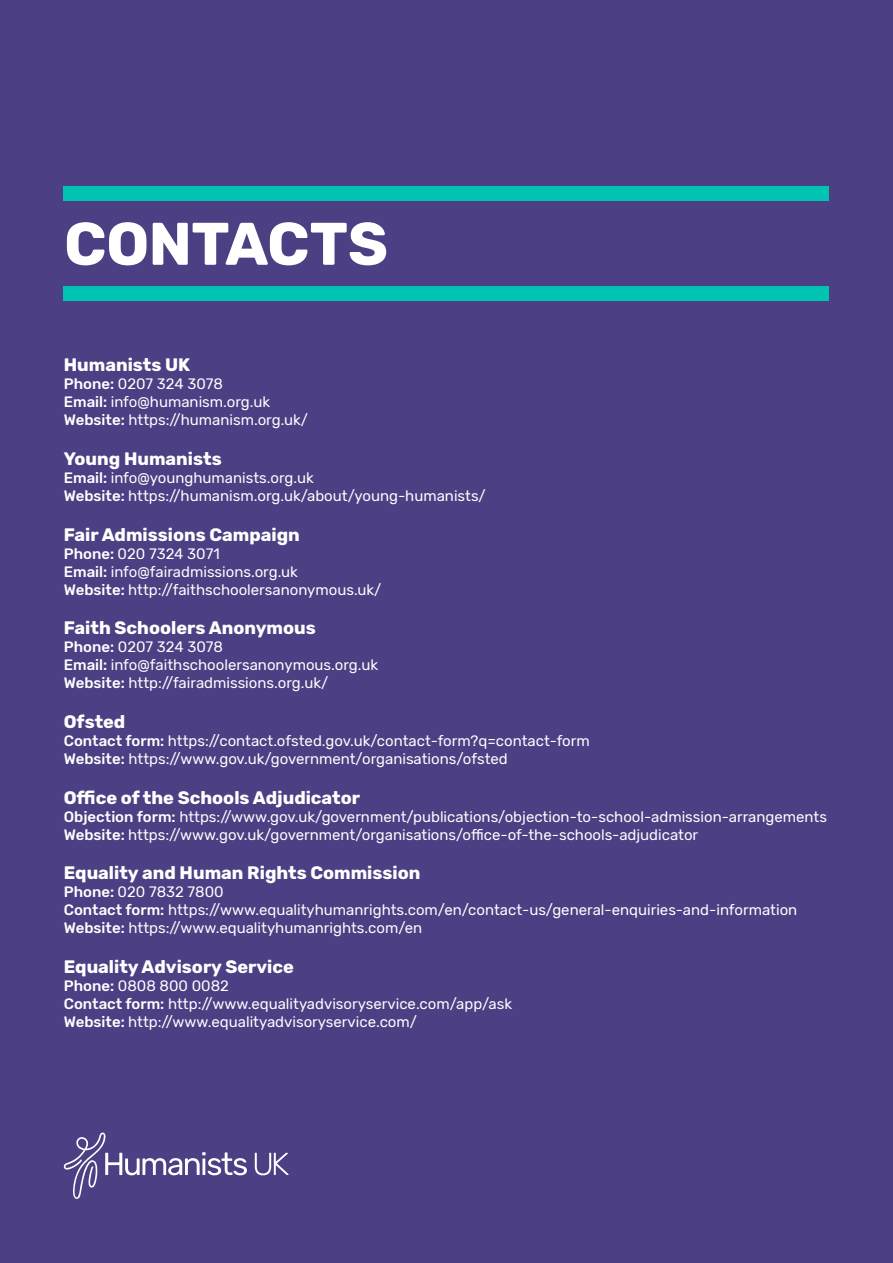
<style>
.page{position:relative;width:893px;height:1263px;background:#4c3f83}
.page>*{position:absolute;margin:0;border:0;box-sizing:border-box;transform-origin:0 0}
.t1{font:700 60px "Rubik";letter-spacing:-.005em;color:#fff}
.t2{font:700 18px "Rubik";color:#fff}
.t3{font:15px/18px "Rubik";color:#fff}
.s1{font-weight:500}
</style>
<div class="page">
<div style="left:64px;top:186px;width:765px;height:15px;background:#00c3b2"></div>
<div style="left:64px;top:286px;width:765px;height:15px;background:#00c3b2"></div>
<svg style="left:64px;top:1132px;width:183px;height:67px"></svg>
<svg style="left:255px;top:1153px;width:34px;height:22px"></svg>
<h1 class="t1" style="left:64px;top:209px;width:325px">CONTACTS</h1>
<p class="t2" style="left:64px;top:355px;width:128px">Humanists UK</p>
<p class="t3" style="left:64px;top:376px;width:246px"><span class="s1">Phone:</span> 0207 324 3078<br><span class="s1">Email:</span> info@humanism.org.uk<br><span class="s1">Website:</span> https://humanism.org.uk/</p>
<p class="t2" style="left:64px;top:448px;width:159px">Young Humanists</p>
<p class="t3" style="left:64px;top:469px;width:423px"><span class="s1">Email:</span> info@younghumanists.org.uk<br><span class="s1">Website:</span> https://humanism.org.uk/about/young-humanists/</p>
<p class="t2" style="left:64px;top:524px;width:238px">Fair Admissions Campaign</p>
<p class="t3" style="left:64px;top:545px;width:319px"><span class="s1">Phone:</span> 020 7324 3071<br><span class="s1">Email:</span> info@fairadmissions.org.uk<br><span class="s1">Website:</span> http://faithschoolersanonymous.uk/</p>
<p class="t2" style="left:64px;top:617px;width:253px">Faith Schoolers Anonymous</p>
<p class="t3" style="left:64px;top:638px;width:316px"><span class="s1">Phone:</span> 0207 324 3078<br><span class="s1">Email:</span> info@faithschoolersanonymous.org.uk<br><span class="s1">Website:</span> http://fairadmissions.org.uk/</p>
<p class="t2" style="left:64px;top:711px;width:63px">Ofsted</p>
<p class="t3" style="left:64px;top:732px;width:527px"><span class="s1">Contact form:</span> https://contact.ofsted.gov.uk/contact-form?q=contact-form<br><span class="s1">Website:</span> https://www.gov.uk/government/organisations/ofsted</p>
<p class="t2" style="left:64px;top:787px;width:298px">Office of the Schools Adjudicator</p>
<p class="t3" style="left:64px;top:808px;width:765px"><span class="s1">Objection form:</span> https://www.gov.uk/government/publications/objection-to-school-admission-arrangements<br><span class="s1">Website:</span> https://www.gov.uk/government/organisations/office-of-the-schools-adjudicator</p>
<p class="t2" style="left:64px;top:862px;width:358px">Equality and Human Rights Commission</p>
<p class="t3" style="left:64px;top:883px;width:735px"><span class="s1">Phone:</span> 020 7832 7800<br><span class="s1">Contact form:</span> https://www.equalityhumanrights.com/en/contact-us/general-enquiries-and-information<br><span class="s1">Website:</span> https://www.equalityhumanrights.com/en</p>
<p class="t2" style="left:64px;top:956px;width:232px">Equality Advisory Service</p>
<p class="t3" style="left:64px;top:977px;width:450px"><span class="s1">Phone:</span> 0808 800 0082<br><span class="s1">Contact form:</span> http://www.equalityadvisoryservice.com/app/ask<br><span class="s1">Website:</span> http://www.equalityadvisoryservice.com/</p>
</div>
